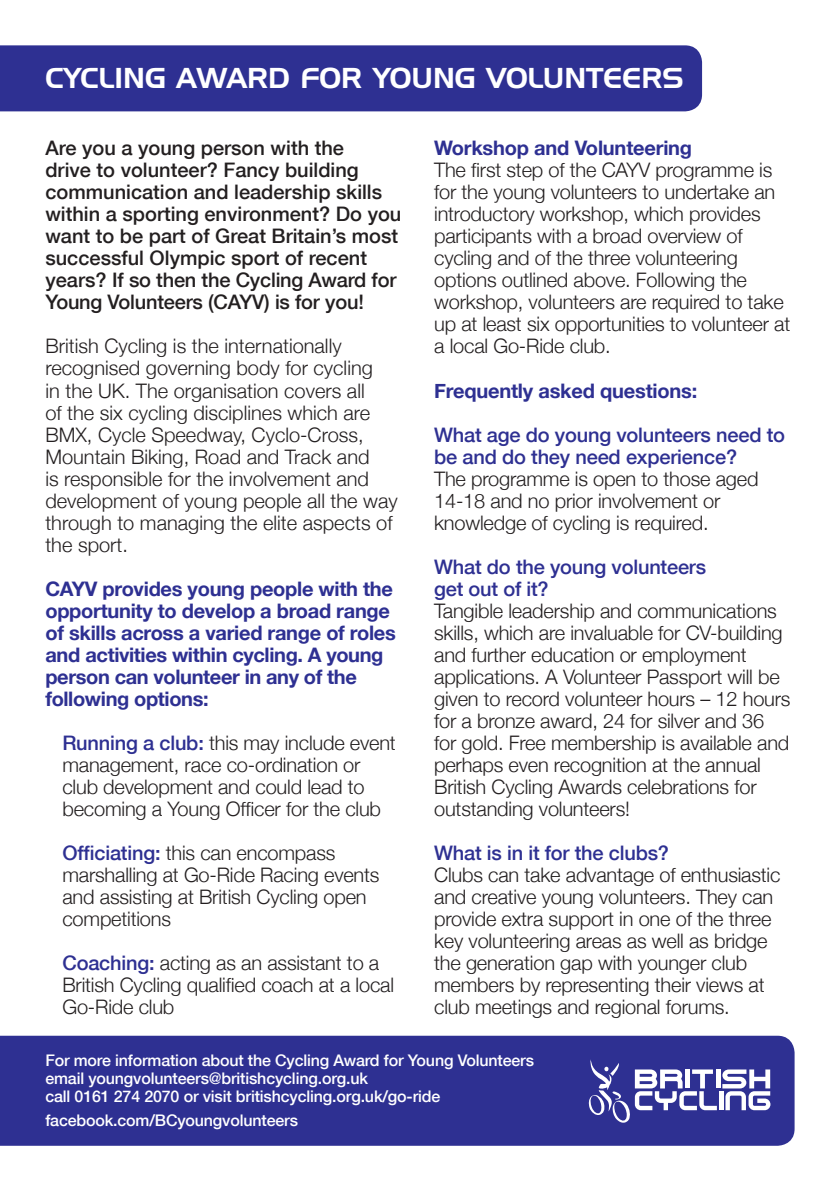
<style>
.page{position:relative;width:840px;height:1191px;background:#fff}
.page>*{position:absolute;margin:0;border:0;box-sizing:border-box;transform-origin:0 0}
.t1{font:28px "Handel Gothic BT";color:#fff}
.t2{font:300 20px/22px "Helvetica Neue";letter-spacing:-.01em;color:#231f20}
.t3{font:500 20px/22px "Helvetica Neue";color:#231f20}
.t4{font:700 20px/22px "Helvetica Neue";letter-spacing:-.015em;color:#2e3092}
.t5{font:500 20px/22px "Helvetica Neue";letter-spacing:-.01em;color:#2e3092}
.t6{font:500 16px/18px "Helvetica Neue";letter-spacing:-.01em;color:#fff}
.s1{font-weight:500;color:#2e3092}
</style>
<div class="page">
<div style="left:0;top:1035px;width:794px;height:110px;background:#2e3092"></div>
<div style="left:0;top:45px;width:701px;height:66px;background:#2e3092"></div>
<hr style="left:719px;top:1091px;width:4px;height:19px;background:#fff">
<div style="left:715px;top:1069px;width:5px;height:19px;background:#fff"></div>
<svg style="left:722px;top:1069px;width:48px;height:41px"></svg>
<svg style="left:588px;top:1058px;width:128px;height:66px"></svg>
<h1 class="t1" style="left:45px;top:61px;width:639px">CYCLING AWARD FOR YOUNG VOLUNTEERS</h1>
<p class="t3" style="left:45px;top:137px;width:357px">Are you a young person with the<br>drive to volunteer? Fancy building communication and leadership skills within a sporting environment? Do you want to be part of Great Britain’s most successful Olympic sport of recent years? If so then the Cycling Award for Young Volunteers (CAYV) is for you!</p>
<p class="t2" style="left:45px;top:335px;width:353px">British Cycling is the internationally recognised governing body for cycling<br>in the UK. The organisation covers all<br>of the six cycling disciplines which are BMX, Cycle Speedway, Cyclo-Cross, Mountain Biking, Road and Track and<br>is responsible for the involvement and development of young people all the way through to managing the elite aspects of the sport.</p>
<p class="t4" style="left:45px;top:577px;width:352px">CAYV provides young people with the opportunity to develop a broad range of skills across a varied range of roles and activities within cycling. A young person can volunteer in any of the following options:</p>
<p class="t2" style="left:62px;top:731px;width:335px"><span class="s1">Running a club:</span> this may include event management, race co-ordination or club development and could lead to becoming a Young Officer for the club</p>
<p class="t2" style="left:62px;top:841px;width:318px"><span class="s1">Officiating:</span> this can encompass marshalling at Go-Ride Racing events and assisting at British Cycling open competitions</p>
<p class="t2" style="left:62px;top:951px;width:333px"><span class="s1">Coaching:</span> acting as an assistant to a<br>British Cycling qualified coach at a local<br>Go-Ride club</p>
<p class="t4" style="left:434px;top:137px;width:259px">Workshop and Volunteering</p>
<p class="t2" style="left:434px;top:159px;width:357px">The first step of the CAYV programme is for the young volunteers to undertake an introductory workshop, which provides participants with a broad overview of cycling and of the three volunteering options outlined above. Following the workshop, volunteers are required to take up at least six opportunities to volunteer at a local Go-Ride club.</p>
<p class="t4" style="left:434px;top:379px;width:264px">Frequently asked questions:</p>
<p class="t5" style="left:434px;top:423px;width:352px">What age do young volunteers need to be and do they need experience?</p>
<p class="t2" style="left:434px;top:467px;width:326px">The programme is open to those aged<br>14-18 and no prior involvement or knowledge of cycling is required.</p>
<p class="t5" style="left:434px;top:555px;width:273px">What do the young volunteers get out of it?</p>
<p class="t2" style="left:434px;top:599px;width:358px">Tangible leadership and communications skills, which are invaluable for CV-building and further education or employment applications. A Volunteer Passport will be given to record volunteer hours – 12 hours for a bronze award, 24 for silver and 36 for gold. Free membership is available and perhaps even recognition at the annual British Cycling Awards celebrations for outstanding volunteers!</p>
<p class="t5" style="left:434px;top:841px;width:236px">What is in it for the clubs?</p>
<p class="t2" style="left:434px;top:863px;width:347px">Clubs can take advantage of enthusiastic and creative young volunteers. They can provide extra support in one of the three key volunteering areas as well as bridge the generation gap with younger club members by representing their views at club meetings and regional forums.</p>
<p class="t6" style="left:45px;top:1051px;width:490px">For more information about the Cycling Award for Young Volunteers email youngvolunteers@britishcycling.org.uk<br>call 0161 274 2070 or visit britishcycling.org.uk/go-ride</p>
<p class="t6" style="left:45px;top:1111px;width:254px">facebook.com/BCyoungvolunteers</p>
</div>
